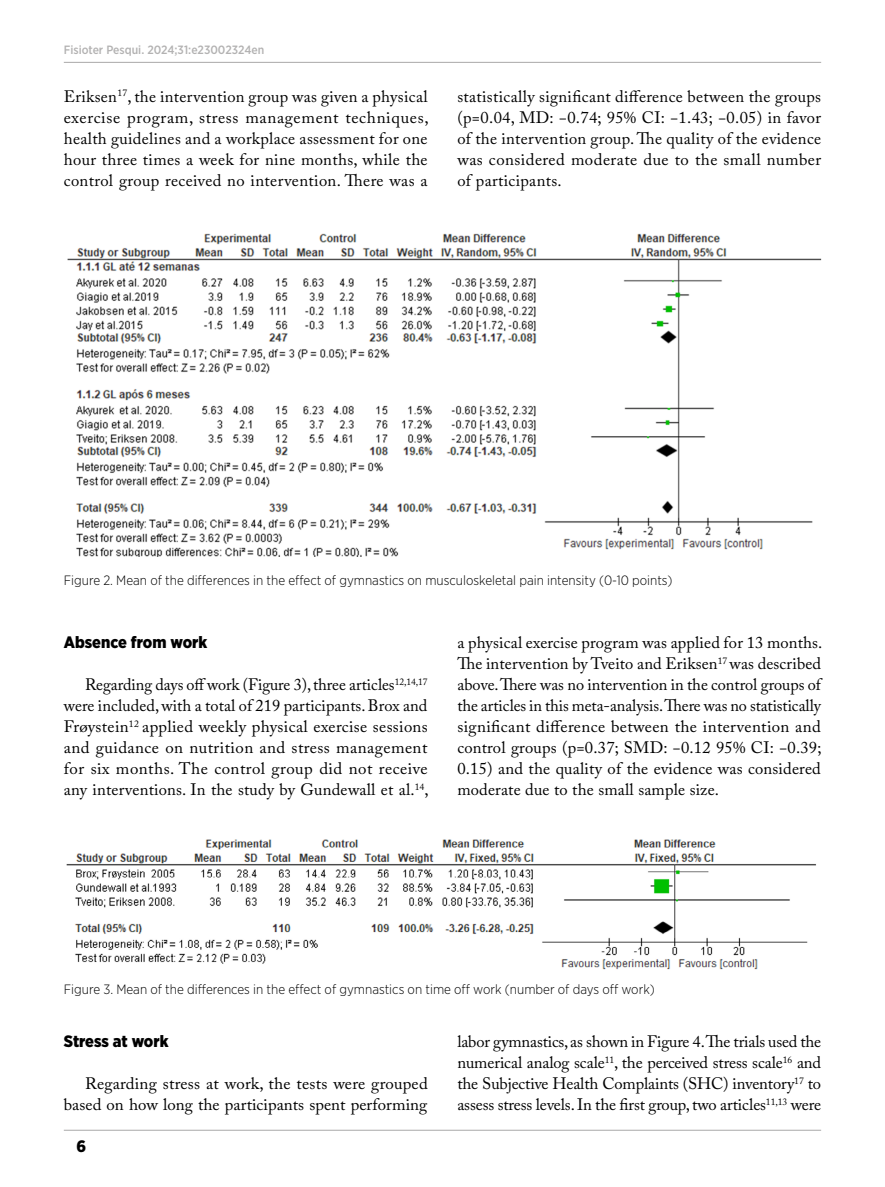
<style>
.page{position:relative;width:885px;height:1187px;background:#fff}
.page>*{position:absolute;margin:0;border:0;box-sizing:border-box;transform-origin:0 0}
.TEXTO{font:16.5px/21px "Adobe Caslon Pro";letter-spacing:.01em;color:#000;text-align:justify}
.Sub2{font:900 16.5px "Gotham Narrow";color:#000}
.Figura_tit{font:300 13.5px "Gotham Narrow";color:#000}
.t1{font:500 12px "Gotham Narrow";color:#b3b2b2}
</style>
<div class="page">
<hr style="left:64px;top:62px;width:757px;height:1px;background:#b3b2b2">
<hr style="left:64px;top:1129px;width:757px;height:1px;background:#b3b2b2">
<img style="left:67px;top:233px;width:754px;height:324px">
<img style="left:66px;top:839px;width:750px;height:131px">
<p class="t1" style="left:64px;top:42px;width:202px">Fisioter Pesqui. 2024;31:e23002324en</p>
<p class="TEXTO" style="left:64px;top:86px;width:366px">Eriksen<sup>17</sup>, the intervention group was given a physical exercise program, stress management techniques, health guidelines and a workplace assessment for one hour three times a week for nine months, while the control group received no intervention. There was a</p>
<p class="TEXTO" style="left:457px;top:86px;width:365px">statistically significant difference between the groups (p=0.04, MD: −0.74; 95% CI: −1.43; −0.05) in favor of the intervention group. The quality of the evidence was considered moderate due to the small number of participants.</p>
<p class="Figura_tit" style="left:64px;top:572px;width:610px">Figure 2. Mean of the differences in the effect of gymnastics on musculoskeletal pain intensity (0-10 points)</p>
<p class="Sub2" style="left:64px;top:631px;width:145px">Absence from work</p>
<p class="TEXTO" style="left:64px;top:674px;width:366px;text-indent:21px">Regarding days off work (Figure 3), three articles<sup>12,14,17 </sup>were included, with a total of 219 participants. Brox and Frøystein<sup>12</sup> applied weekly physical exercise sessions and guidance on nutrition and stress management for six months. The control group did not receive any interventions. In the study by Gundewall et al.<sup>14</sup>,</p>
<p class="TEXTO" style="left:457px;top:632px;width:366px">a physical exercise program was applied for 13 months.<br>The intervention by Tveito and Eriksen<sup>17</sup> was described above. There was no intervention in the control groups of the articles in this meta-analysis. There was no statistically significant difference between the intervention and control groups (p=0.37; SMD: −0.12 95% CI: −0.39; 0.15) and the quality of the evidence was considered moderate due to the small sample size.</p>
<p class="Figura_tit" style="left:64px;top:980px;width:592px">Figure 3. Mean of the differences in the effect of gymnastics on time off work (number of days off work)</p>
<p class="Sub2" style="left:64px;top:1030px;width:106px">Stress at work</p>
<p class="TEXTO" style="left:64px;top:1073px;width:365px;text-align:right">Regarding stress at work, the tests were grouped based on how long the participants spent performing</p>
<p class="TEXTO" style="left:457px;top:1031px;width:365px">labor gymnastics, as shown in Figure 4. The trials used the numerical analog scale<sup>11</sup>, the perceived stress scale<sup>16</sup> and the Subjective Health Complaints (SHC) inventory<sup>17</sup> to assess stress levels. In the first group, two articles<sup>11,13</sup> were</p>
<p class="Sub2" style="left:77px;top:1135px;width:11px">6</p>
</div>
